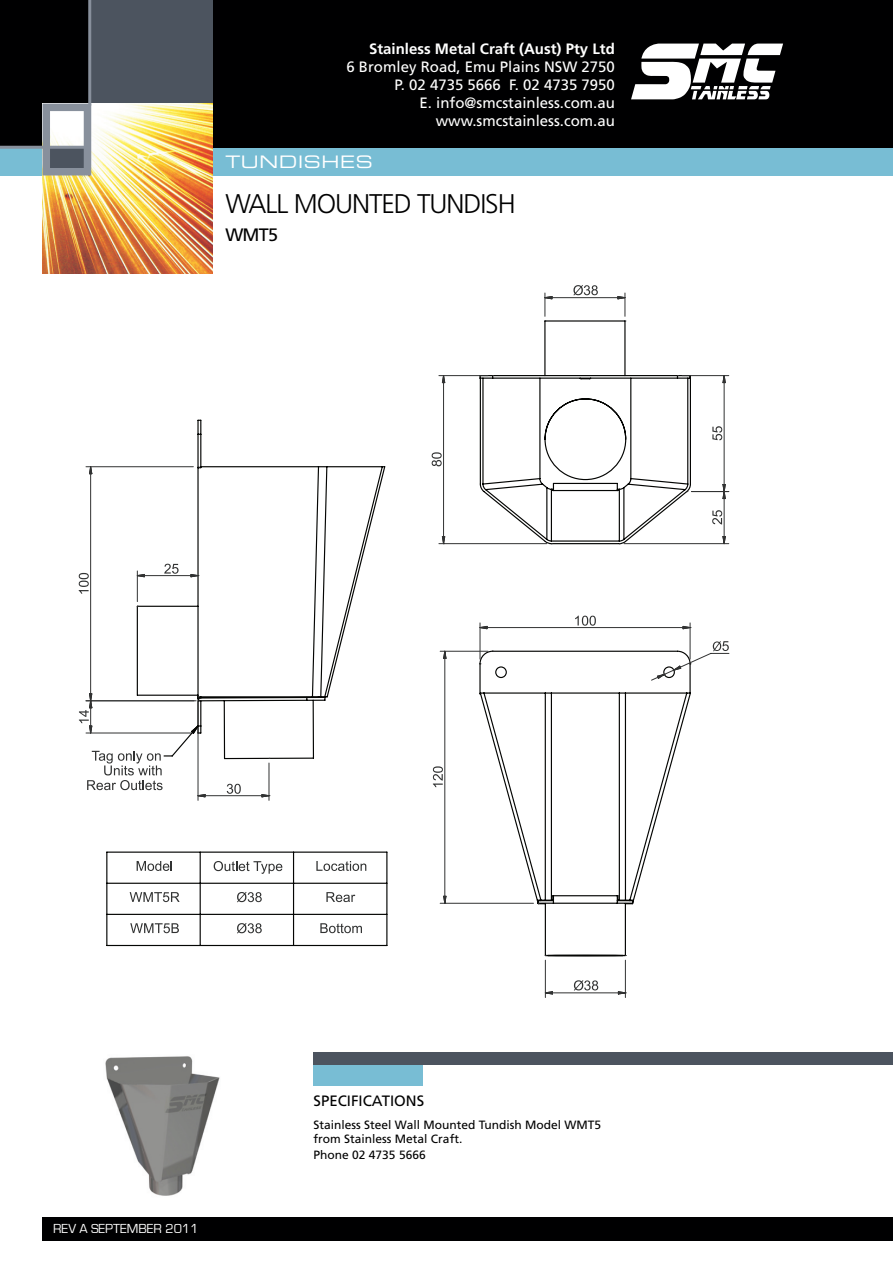
<style>
.page{position:relative;width:893px;height:1263px;background:#fff}
.page>*{position:absolute;margin:0;border:0;box-sizing:border-box;transform-origin:0 0}
.t1{font:300 27px "Frutiger";letter-spacing:-.04em;color:#000001}
.t2{font:18px "Frutiger";color:#000001}
.t3{font:17.25px "Eurostile Extended Two";letter-spacing:.04em;color:#fff}
.t4{font:15px/18px "Frutiger";color:#fff;text-align:right}
.t5{font:700 15px "Frutiger";color:#fff}
.t6{font:15px "Frutiger";color:#000001}
.t7{font:13.5px "Eurostile";color:#fff}
.t8{font:12px/14.4px "Frutiger";color:#000001}
</style>
<div class="page">
<div style="left:314px;top:1064px;width:109px;height:22px;background:#78bdd4"></div>
<div style="left:314px;top:1052px;width:579px;height:13px;background:#4c545f"></div>
<div style="left:0;top:0;width:893px;height:148px;background:#000001"></div>
<div style="left:90px;top:0;width:123px;height:104px;background:#4c545f"></div>
<div style="left:0;top:148px;width:893px;height:27px;background:#78bdd4"></div>
<img style="left:43px;top:104px;width:170px;height:170px">
<div style="left:43px;top:1217px;width:850px;height:24px;background:#000001"></div>
<div style="left:49px;top:147px;width:36px;height:23px;background:#4c545f"></div>
<hr style="left:88px;top:0;width:3px;height:106px;background:#88909c">
<hr style="left:0;top:146px;width:90px;height:3px;background:#88909c">
<div style="left:43px;top:104px;width:48px;height:71px;border:8px solid #88909c"></div>
<svg style="left:631px;top:44px;width:152px;height:55px"></svg>
<img style="left:105px;top:1056px;width:115px;height:140px">
<svg style="left:136px;top:322px;width:556px;height:635px"></svg>
<hr style="left:480px;top:623px;width:1px;height:36px;background:#313232">
<hr style="left:690px;top:623px;width:1px;height:36px;background:#313232">
<svg style="left:475px;top:616px;width:217px;height:14px"></svg>
<hr style="left:440px;top:651px;width:48px;height:1px;background:#313232">
<hr style="left:440px;top:903px;width:93px;height:1px;background:#313232">
<svg style="left:433px;top:646px;width:14px;height:262px"></svg>
<svg style="left:651px;top:641px;width:78px;height:40px"></svg>
<svg style="left:544px;top:285px;width:83px;height:37px"></svg>
<hr style="left:439px;top:375px;width:49px;height:1px;background:#313232">
<hr style="left:439px;top:543px;width:108px;height:1px;background:#313232">
<svg style="left:432px;top:370px;width:14px;height:179px"></svg>
<hr style="left:682px;top:375px;width:47px;height:1px;background:#313232">
<hr style="left:624px;top:543px;width:105px;height:1px;background:#313232">
<hr style="left:691px;top:491px;width:38px;height:1px;background:#313232">
<svg style="left:712px;top:375px;width:14px;height:170px"></svg>
<hr style="left:198px;top:701px;width:1px;height:99px;background:#313232">
<hr style="left:269px;top:763px;width:1px;height:37px;background:#313232">
<hr style="left:545px;top:960px;width:1px;height:37px;background:#313232">
<hr style="left:625px;top:960px;width:1px;height:37px;background:#313232">
<svg style="left:544px;top:980px;width:83px;height:15px"></svg>
<svg style="left:79px;top:462px;width:195px;height:336px"></svg>
<svg style="left:137px;top:861px;width:35px;height:10px"></svg>
<svg style="left:130px;top:892px;width:50px;height:10px"></svg>
<svg style="left:130px;top:923px;width:49px;height:10px"></svg>
<svg style="left:316px;top:861px;width:50px;height:10px"></svg>
<svg style="left:326px;top:892px;width:29px;height:10px"></svg>
<svg style="left:320px;top:923px;width:42px;height:10px"></svg>
<svg style="left:214px;top:861px;width:68px;height:13px"></svg>
<svg style="left:237px;top:892px;width:25px;height:10px"></svg>
<svg style="left:237px;top:923px;width:25px;height:10px"></svg>
<hr style="left:107px;top:851px;width:280px;height:2px;background:#040503">
<hr style="left:386px;top:852px;width:1px;height:93px;background:#040503">
<hr style="left:107px;top:945px;width:280px;height:1px;background:#040503">
<hr style="left:106px;top:852px;width:1px;height:93px;background:#040503">
<hr style="left:107px;top:883px;width:280px;height:1px;background:#040503">
<hr style="left:107px;top:914px;width:280px;height:1px;background:#040503">
<hr style="left:200px;top:852px;width:1px;height:93px;background:#040503">
<hr style="left:293px;top:852px;width:1px;height:93px;background:#040503">
<p class="t5" style="left:369px;top:40px;width:247px">Stainless Metal Craft (Aust) Pty Ltd</p>
<p class="t4" style="left:346px;top:58px;width:270px">6 Bromley Road, Emu Plains NSW 2750<br>P. 02 4735 5666 F. 02 4735 7950<br>E. info@smcstainless.com.au www.smcstainless.com.au</p>
<p class="t3" style="left:225px;top:150px;width:149px">TUNDISHES</p>
<h1 class="t1" style="left:225px;top:188px;width:292px">WALL MOUNTED TUNDISH</h1>
<p class="t2" style="left:225px;top:224px;width:54px">WMT5</p>
<p class="t7" style="left:53px;top:1221px;width:147px">REV A SEPTEMBER 2011</p>
<p class="t6" style="left:314px;top:1092px;width:112px">SPECIFICATIONS</p>
<p class="t8" style="left:314px;top:1117px;width:289px">Stainless Steel Wall Mounted Tundish Model WMT5 from Stainless Metal Craft.</p>
<p class="t8" style="left:314px;top:1148px;width:114px">Phone 02 4735 5666</p>
</div>
